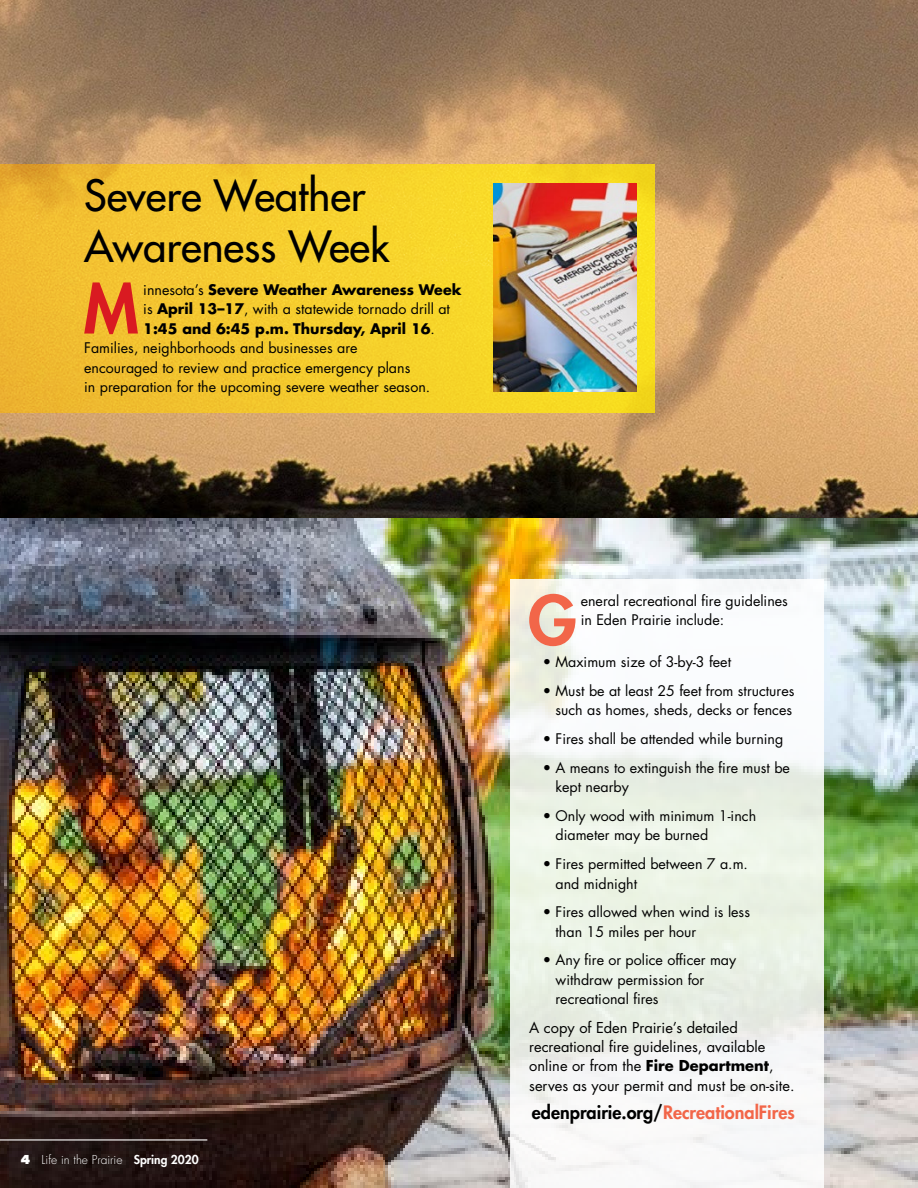
<style>
.page{position:relative;width:918px;height:1188px;background:#fff}
.page>*{position:absolute;margin:0;border:0;box-sizing:border-box;transform-origin:0 0}
.t1{font:800 66px "Futura";color:#d91a21}
.t2{font:800 66px "Futura";color:#f26649}
.t3{font:42px/51px "Futura";color:#000}
.t4{font:800 18px "Futura";color:#f26649}
.t5{font:14.7px/19.4px "Futura";color:#000}
.t6{font:14.25px/19.5px "Futura";color:#000}
.t7{font:700 14.25px "Futura";color:#000}
.t8{font:300 12px "Futura";color:#fff}
.s1{font-weight:400}
.s2{font-weight:700}
.s3{font-weight:800}
.s4{color:#000}
</style>
<div class="page">
<img style="left:0;top:0;width:918px;height:1188px">
<div style="left:0;top:164px;width:654px;height:249px;background:linear-gradient(to right,#f1ba34,#f9e021)"></div>
<hr style="left:0;top:1139px;width:207px;height:2px;background:#fff">
<svg style="left:510px;top:579px;width:314px;height:609px"></svg>
<img style="left:494px;top:184px;width:143px;height:207px">
<h2 class="t3" style="left:84px;top:170px;width:307px">Severe Weather<br>Awareness Week</h2>
<h1 class="t1" style="left:84px;top:267px;width:57px">M</h1>
<p class="t7" style="left:143px;top:280px;width:320px"><span class="s1">innesota’s</span> Severe Weather Awareness Week</p>
<p class="t6" style="left:143px;top:299px;width:308px">is <span class="s2">April 13–17</span>, with a statewide tornado drill at</p>
<p class="t7" style="left:143px;top:319px;width:293px">1:45 and 6:45 p.m. Thursday, April 16<span class="s1">.</span></p>
<p class="t6" style="left:84px;top:338px;width:275px">Families, neighborhoods and businesses are</p>
<p class="t6" style="left:84px;top:358px;width:328px">encouraged to review and practice emergency plans</p>
<p class="t6" style="left:84px;top:377px;width:348px">in preparation for the upcoming severe weather season.</p>
<p class="t8" style="left:21px;top:1152px;width:180px"><span class="s3">4</span> Life in the Prairie <span class="s3">Spring 2020</span></p>
<h1 class="t2" style="left:528px;top:579px;width:50px">G</h1>
<p class="t6" style="left:581px;top:591px;width:209px">eneral recreational fire guidelines in Eden Prairie include:</p>
<p class="t6" style="left:543px;top:652px;width:190px">• Maximum size of 3-by-3 feet</p>
<p class="t6" style="left:543px;top:681px;width:253px;text-align:right">• Must be at least 25 feet from structures such as homes, sheds, decks or fences</p>
<p class="t6" style="left:543px;top:729px;width:242px">• Fires shall be attended while burning</p>
<p class="t6" style="left:556px;top:758px;width:236px;text-indent:-13px">• A means to extinguish the fire must be kept nearby</p>
<p class="t6" style="left:556px;top:806px;width:202px;text-indent:-13px">• Only wood with minimum 1-inch diameter may be burned</p>
<p class="t6" style="left:556px;top:854px;width:194px;text-indent:-13px">• Fires permitted between 7 a.m. and midnight</p>
<p class="t6" style="left:556px;top:902px;width:196px;text-indent:-13px">• Fires allowed when wind is less than 15 miles per hour</p>
<p class="t6" style="left:556px;top:951px;width:182px;text-indent:-13px">• Any fire or police officer may withdraw permission for recreational fires</p>
<p class="t5" style="left:529px;top:1018px;width:267px">A copy of Eden Prairie’s detailed recreational fire guidelines, available online or from the <span class="s2">Fire Department</span>, serves as your permit and must be on-site.</p>
<p class="t4" style="left:532px;top:1101px;width:264px"><span class="s4">edenprairie.org/</span>RecreationalFires</p>
</div>
